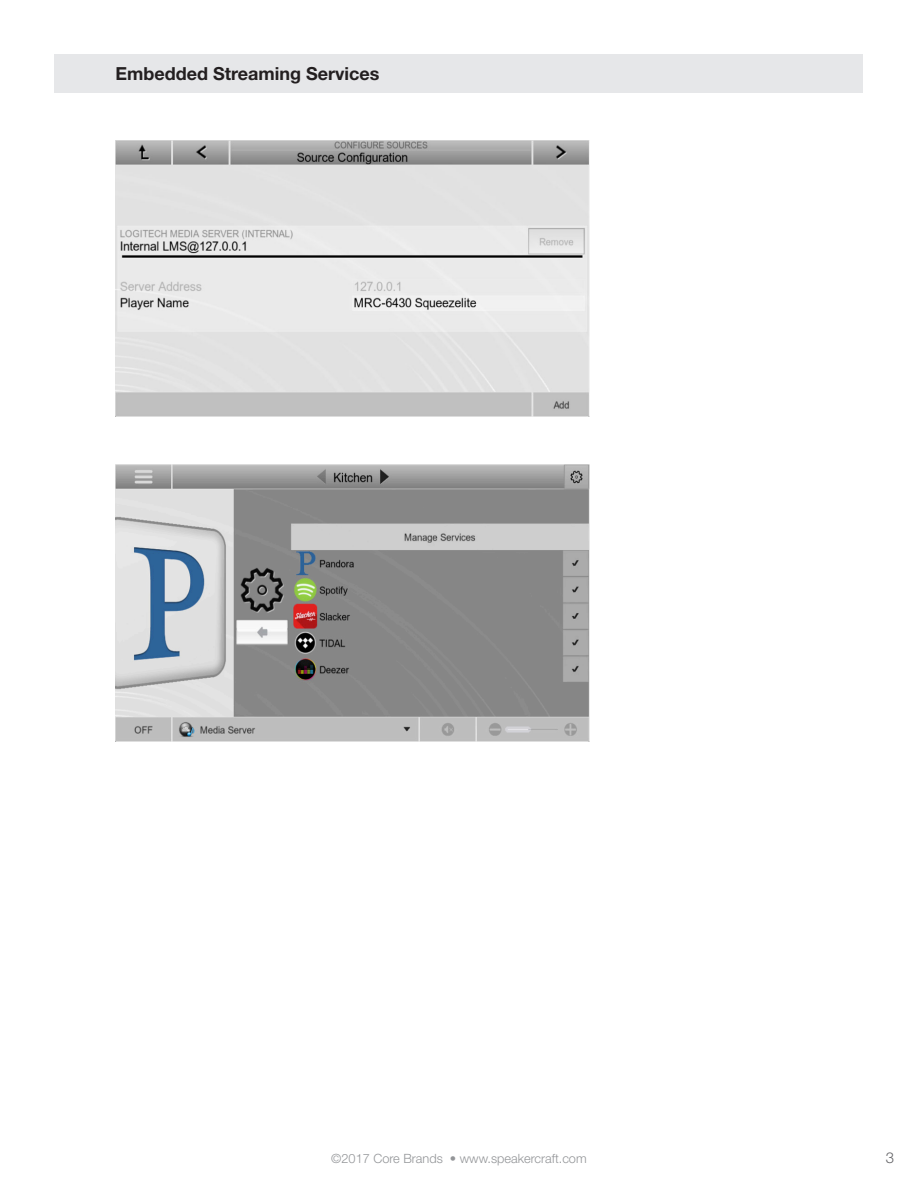
<style>
.page{position:relative;width:918px;height:1188px;background:#fff}
.page>*{position:absolute;margin:0;border:0;box-sizing:border-box;transform-origin:0 0}
.t1{font:700 18px "Helvetica Neue LT Std";color:#231f20}
.t2{font:300 15px "Helvetica Neue LT Std";color:#636366}
.t3{font:300 12.75px "Helvetica Neue LT Std";color:#939598}
</style>
<div class="page">
<div style="left:55px;top:54px;width:808px;height:38px;background:#e6e7e9"></div>
<img style="left:116px;top:140px;width:473px;height:277px">
<img style="left:116px;top:465px;width:473px;height:276px">
<p class="t1" style="left:116px;top:62px;width:265px">Embedded Streaming Services</p>
<p class="t3" style="left:331px;top:1150px;width:257px">©2017 Core Brands • www.speakercraft.com</p>
<p class="t2" style="left:886px;top:1148px;width:10px">3</p>
</div>
